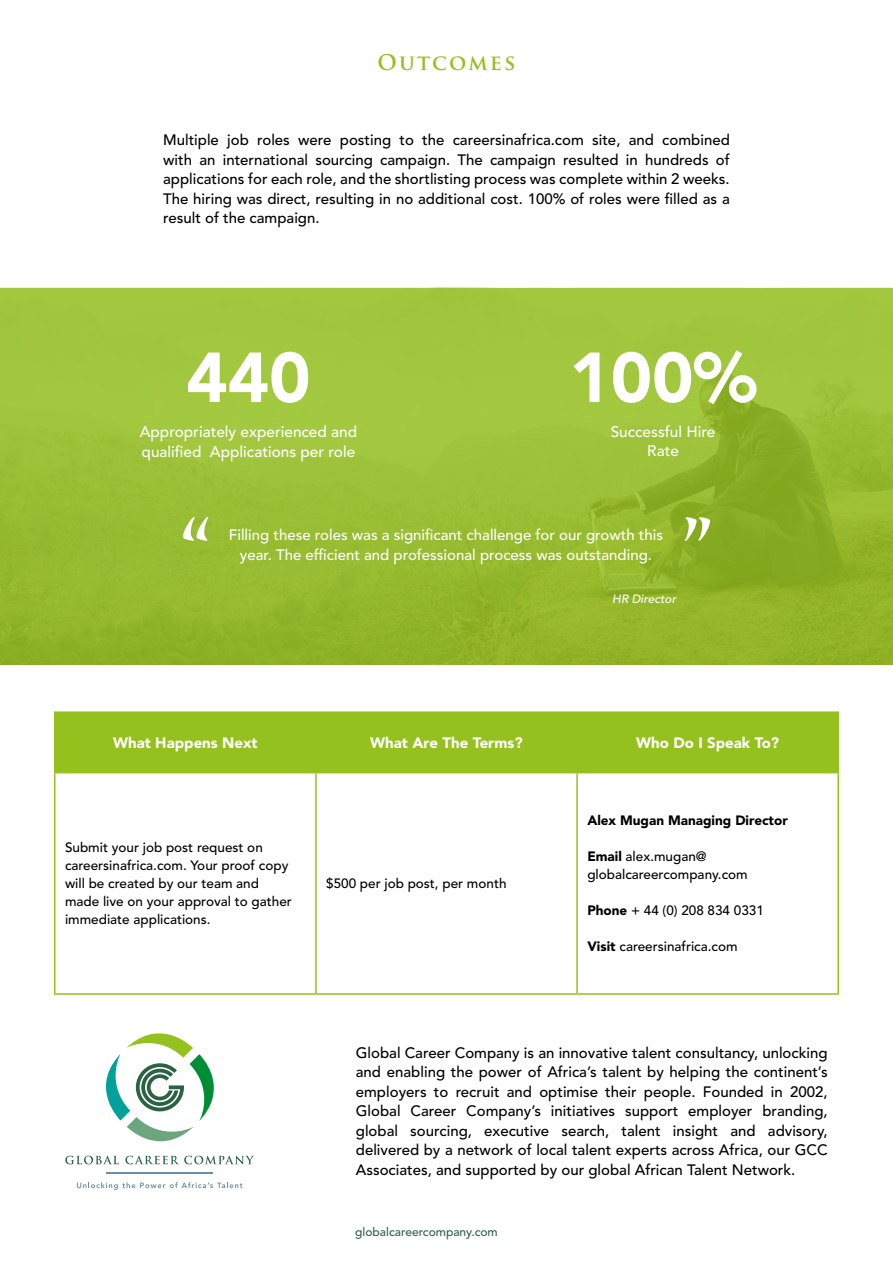
<style>
.page{position:relative;width:893px;height:1263px;background:#fff}
.page>*{position:absolute;margin:0;border:0;box-sizing:border-box;transform-origin:0 0}
.t1{font:900 69.9px "Avenir LT Std";color:#fff}
.t2{font:700 21px "Trajan Pro";letter-spacing:.1em;color:#95c11f}
.t3{font:500 15.45px/19.6px "Avenir LT Std";color:#fff}
.t4{font:500 15px/19.5px "Avenir LT Std";color:#000;text-align:justify}
.t5{font:500 15px/19.5px "Avenir LT Std";color:#fff;text-align:center}
.t6{font:900 15px "Avenir LT Std";color:#fff}
.t7{font:500 13.5px/18px "Avenir LT Std";color:#000}
.t8{font:900 13.5px "Avenir LT Std";color:#000}
.t9{font:500 12px "Avenir LT Std";color:#2b6244}
.t10{font:italic 500 12px "Avenir LT Std";color:#fff}
.s1{font-weight:900}
</style>
<div class="page">
<svg style="left:0;top:288px;width:893px;height:376px;fill:#9cc036"></svg>
<svg style="left:65px;top:1155px;width:54px;height:9px"></svg>
<svg style="left:125px;top:1155px;width:129px;height:9px"></svg>
<hr style="left:106px;top:1172px;width:107px;height:2px;background:#698da5">
<svg style="left:106px;top:1033px;width:108px;height:108px"></svg>
<svg style="left:77px;top:1182px;width:165px;height:8px"></svg>
<div style="left:56px;top:713px;width:781px;height:59px;background:#95c11f"></div>
<hr style="left:54px;top:711px;width:262px;height:2px;background:#95c11f">
<hr style="left:54px;top:713px;width:2px;height:59px;background:#95c11f">
<hr style="left:316px;top:711px;width:261px;height:2px;background:#95c11f">
<hr style="left:315px;top:713px;width:2px;height:59px;background:#95c11f">
<hr style="left:577px;top:711px;width:262px;height:2px;background:#95c11f">
<hr style="left:576px;top:713px;width:2px;height:59px;background:#95c11f">
<hr style="left:837px;top:713px;width:2px;height:59px;background:#95c11f">
<hr style="left:54px;top:772px;width:262px;height:1px;background:#95c11f">
<hr style="left:316px;top:772px;width:261px;height:1px;background:#95c11f">
<hr style="left:577px;top:772px;width:262px;height:1px;background:#95c11f">
<hr style="left:54px;top:773px;width:2px;height:220px;background:#95c11f">
<hr style="left:315px;top:773px;width:2px;height:220px;background:#95c11f">
<hr style="left:576px;top:773px;width:2px;height:220px;background:#95c11f">
<hr style="left:837px;top:773px;width:2px;height:220px;background:#95c11f">
<hr style="left:54px;top:993px;width:262px;height:2px;background:#95c11f">
<hr style="left:316px;top:993px;width:261px;height:2px;background:#95c11f">
<hr style="left:577px;top:993px;width:262px;height:2px;background:#95c11f">
<svg style="left:183px;top:517px;width:25px;height:24px"></svg>
<svg style="left:685px;top:517px;width:25px;height:24px"></svg>
<h2 class="t2" style="left:377px;top:49px;width:140px">OUTCOMES</h2>
<p class="t4" style="left:163px;top:131px;width:568px">Multiple job roles were posting to the careersinafrica.com site, and combined with an international sourcing campaign. The campaign resulted in hundreds of applications for each role, and the shortlisting process was complete within 2 weeks.<br>The hiring was direct, resulting in no additional cost. 100% of roles were filled as a result of the campaign.</p>
<h1 class="t1" style="left:186px;top:335px;width:126px">440</h1>
<p class="t3" style="left:140px;top:422px;width:219px">Appropriately experienced and qualified Applications per role</p>
<h1 class="t1" style="left:569px;top:335px;width:189px">100%</h1>
<p class="t3" style="left:611px;top:422px;width:106px;text-align:center">Successful Hire<br>Rate</p>
<p class="t5" style="left:229px;top:526px;width:436px">Filling these roles was a significant challenge for our growth this year. The efficient and professional process was outstanding.</p>
<p class="t10" style="left:612px;top:592px;width:66px">HR Director</p>
<p class="t6" style="left:113px;top:734px;width:146px">What Happens Next</p>
<p class="t6" style="left:370px;top:734px;width:154px">What Are The Terms?</p>
<p class="t6" style="left:636px;top:734px;width:144px">Who Do I Speak To?</p>
<p class="t7" style="left:65px;top:839px;width:228px">Submit your job post request on careersinafrica.com. Your proof copy will be created by our team and made live on your approval to gather immediate applications.</p>
<p class="t7" style="left:326px;top:875px;width:182px">$500 per job post, per month</p>
<p class="t8" style="left:587px;top:812px;width:202px">Alex Mugan Managing Director</p>
<p class="t7" style="left:587px;top:848px;width:162px"><span class="s1">Email</span> alex.mugan@ globalcareercompany.com</p>
<p class="t7" style="left:587px;top:902px;width:178px"><span class="s1">Phone</span> + 44 (0) 208 834 0331</p>
<p class="t7" style="left:587px;top:938px;width:152px"><span class="s1">Visit</span> careersinafrica.com</p>
<p class="t4" style="left:356px;top:1043px;width:473px">Global Career Company is an innovative talent consultancy, unlocking and enabling the power of Africa’s talent by helping the continent’s employers to recruit and optimise their people. Founded in 2002, Global Career Company’s initiatives support employer branding, global sourcing, executive search, talent insight and advisory, delivered by a network of local talent experts across Africa, our GCC Associates, and supported by our global African Talent Network.</p>
<p class="t9" style="left:355px;top:1225px;width:144px">globalcareercompany.com</p>
</div>
